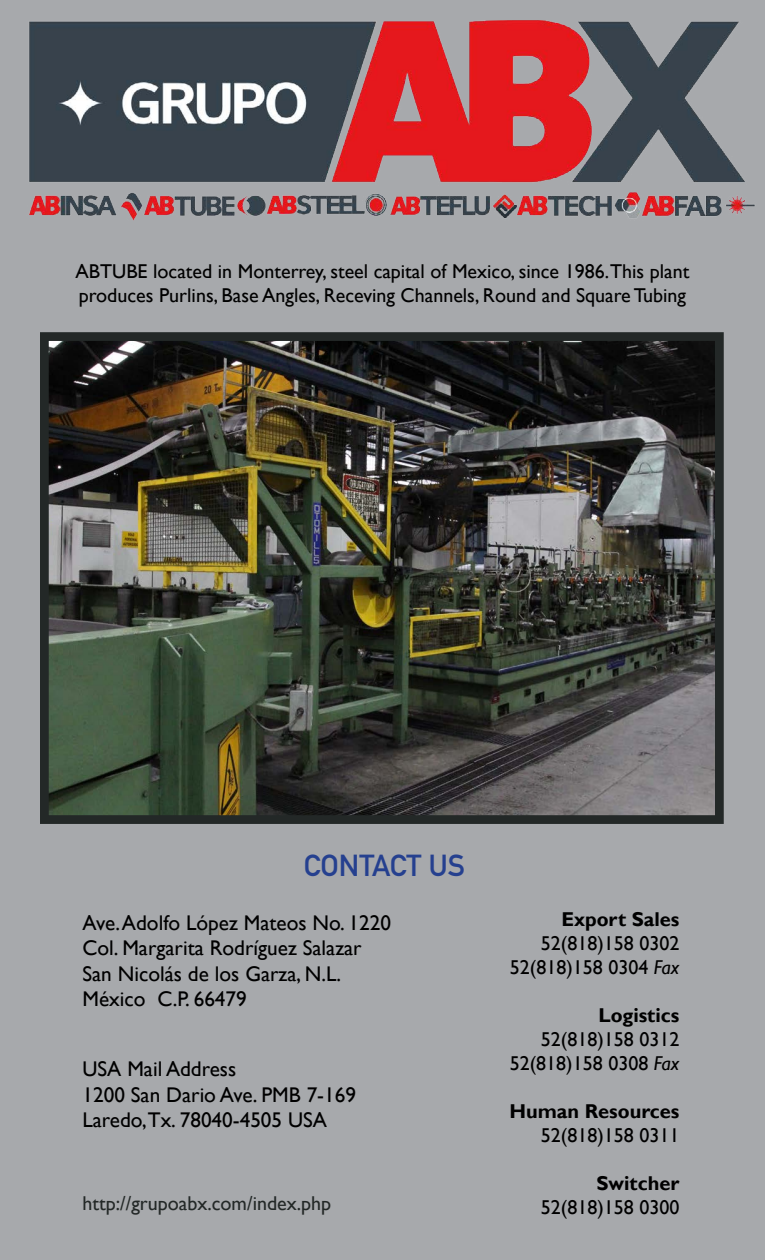
<style>
.page{position:relative;width:765px;height:1260px;background:#a7a9ac}
.page>*{position:absolute;margin:0;border:0;box-sizing:border-box;transform-origin:0 0}
.t1{font:30px "DIN Mittelschrift";color:#25408f}
.t2{font:21.25px/25.5px "Gill Sans";color:#000}
.t3{font:20px/24px "Gill Sans";color:#000;text-align:right}
.t4{font:700 20px "Gill Sans";color:#000}
.t5{font:20px "Gill Sans";color:#232827}
.s1{font-style:italic}
</style>
<div class="page">
<img style="left:29px;top:20px;width:726px;height:201px">
<img style="left:50px;top:342px;width:664px;height:472px">
<div style="left:40px;top:332px;width:684px;height:492px;border:9px solid #232827"></div>
<p class="t3" style="left:76px;top:260px;width:615px;text-align:left">ABTUBE located in Monterrey, steel capital of Mexico, since 1986.This plant produces Purlins, Base Angles, Receving Channels, Round and Square Tubing</p>
<h1 class="t1" style="left:304px;top:847px;width:163px">CONTACT US</h1>
<p class="t2" style="left:82px;top:910px;width:310px">Ave. Adolfo López Mateos No. 1220<br>Col. Margarita Rodríguez Salazar<br>San Nicolás de los Garza, N.L.<br>México C.P. 66479</p>
<p class="t2" style="left:82px;top:1057px;width:275px">USA Mail Address<br>1200 San Dario Ave. PMB 7-169<br>Laredo,Tx. 78040-4505 USA</p>
<p class="t5" style="left:82px;top:1192px;width:250px">http://grupoabx.com/index.php</p>
<p class="t4" style="left:561px;top:907px;width:120px">Export Sales</p>
<p class="t3" style="left:510px;top:931px;width:171px">52(818)158 0302<br>52(818)158 0304 <span class="s1">Fax</span></p>
<p class="t4" style="left:599px;top:1003px;width:82px">Logistics</p>
<p class="t3" style="left:510px;top:1027px;width:171px">52(818)158 0312<br>52(818)158 0308 <span class="s1">Fax</span></p>
<p class="t4" style="left:509px;top:1099px;width:172px">Human Resources</p>
<p class="t3" style="left:541px;top:1123px;width:140px">52(818)158 0311</p>
<p class="t4" style="left:596px;top:1171px;width:84px">Switcher</p>
<p class="t3" style="left:541px;top:1195px;width:140px">52(818)158 0300</p>
</div>
